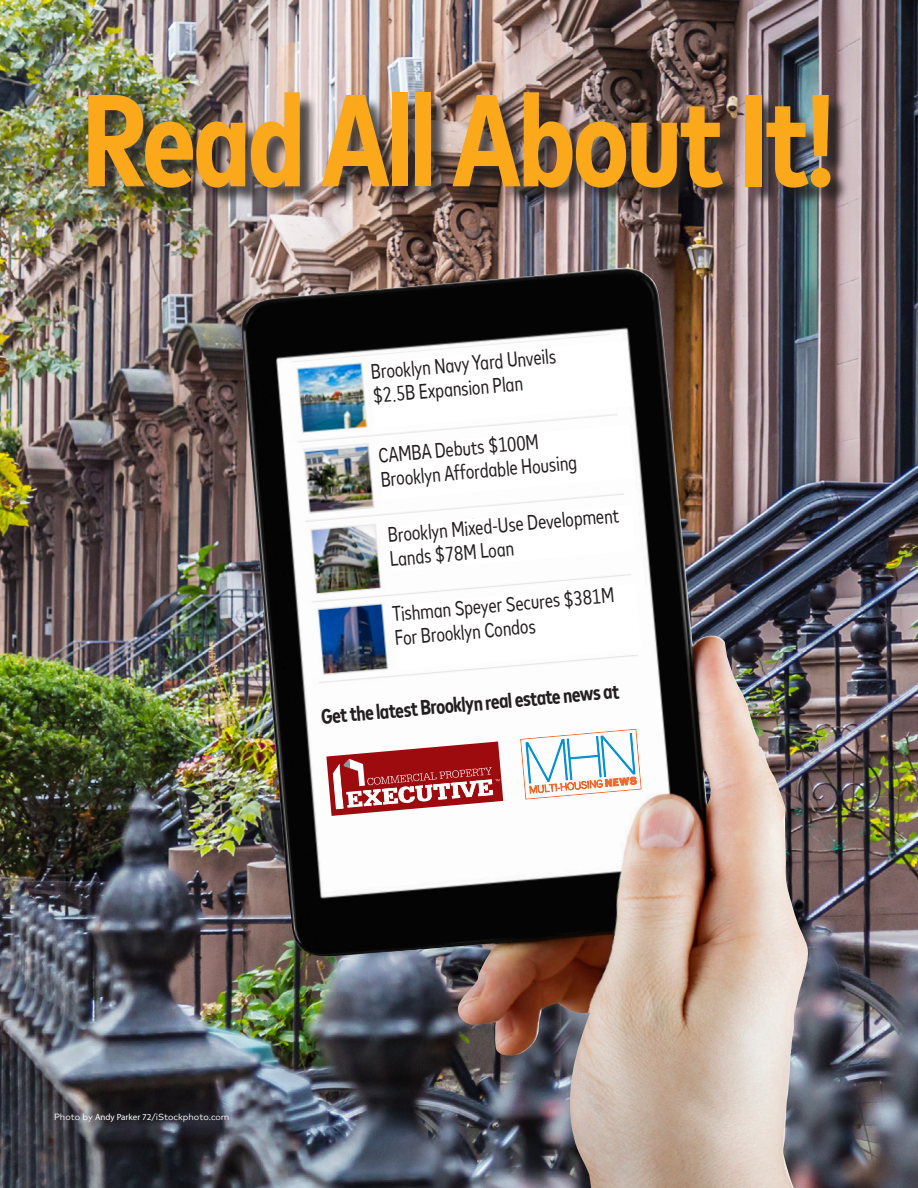
<style>
.page{position:relative;width:918px;height:1188px;background:#fff}
.page>*{position:absolute;margin:0;border:0;box-sizing:border-box;transform-origin:0 0}
.t1{font:700 condensed 130.5px "Mark Offc Pro";letter-spacing:-.02em;color:#fba81a}
.t2{font:condensed 21px/24px "Mark Offc Pro";color:#231f20}
.t3{font:700 condensed 21px "Mark Offc Pro";color:#231f20}
.t4{font:9px "Mark Offc Pro";color:#fff}
.s1{font-family:"Myriad Pro"}
</style>
<div class="page">
<img style="left:0;top:0;width:918px;height:1188px">
<img style="left:238px;top:268px;width:571px;height:920px">
<div style="left:91px;top:95px;width:758px;height:111px;background:#231f20;opacity:.75"></div>
<svg style="left:326px;top:742px;width:177px;height:76px"></svg>
<img style="left:285px;top:334px;width:354px;height:353px">
<svg style="left:370px;top:340px;width:266px;height:232px"></svg>
<svg style="left:392px;top:584px;width:250px;height:87px"></svg>
<svg style="left:520px;top:729px;width:122px;height:71px"></svg>
<p class="t1" style="left:82px;top:44px;width:754px">Read All About It!</p>
<p class="t2" style="left:370px;top:359px;width:187px;rotate:-5deg">Brooklyn Navy Yard Unveils $2.5B Expansion Plan</p>
<p class="t2" style="left:377px;top:442px;width:198px;rotate:-5deg">CAMBA Debuts $100M<br>Brooklyn Affordable Housing</p>
<p class="t2" style="left:387px;top:522px;width:234px;rotate:-5deg">Brooklyn Mixed-Use Development<br>Lands $78M Loan</p>
<p class="t2" style="left:391px;top:601px;width:224px;rotate:-5deg">Tishman Speyer Secures $381M<br>For Brooklyn Condos</p>
<p class="t3" style="left:320px;top:701px;width:301px;rotate:-5deg">Get the latest Brooklyn real estate news at</p>
<p class="t4" style="left:54px;top:1110px;width:177px">Photo by <span class="s1">Andy Parker 72</span>/iStockphoto.com</p>
</div>
